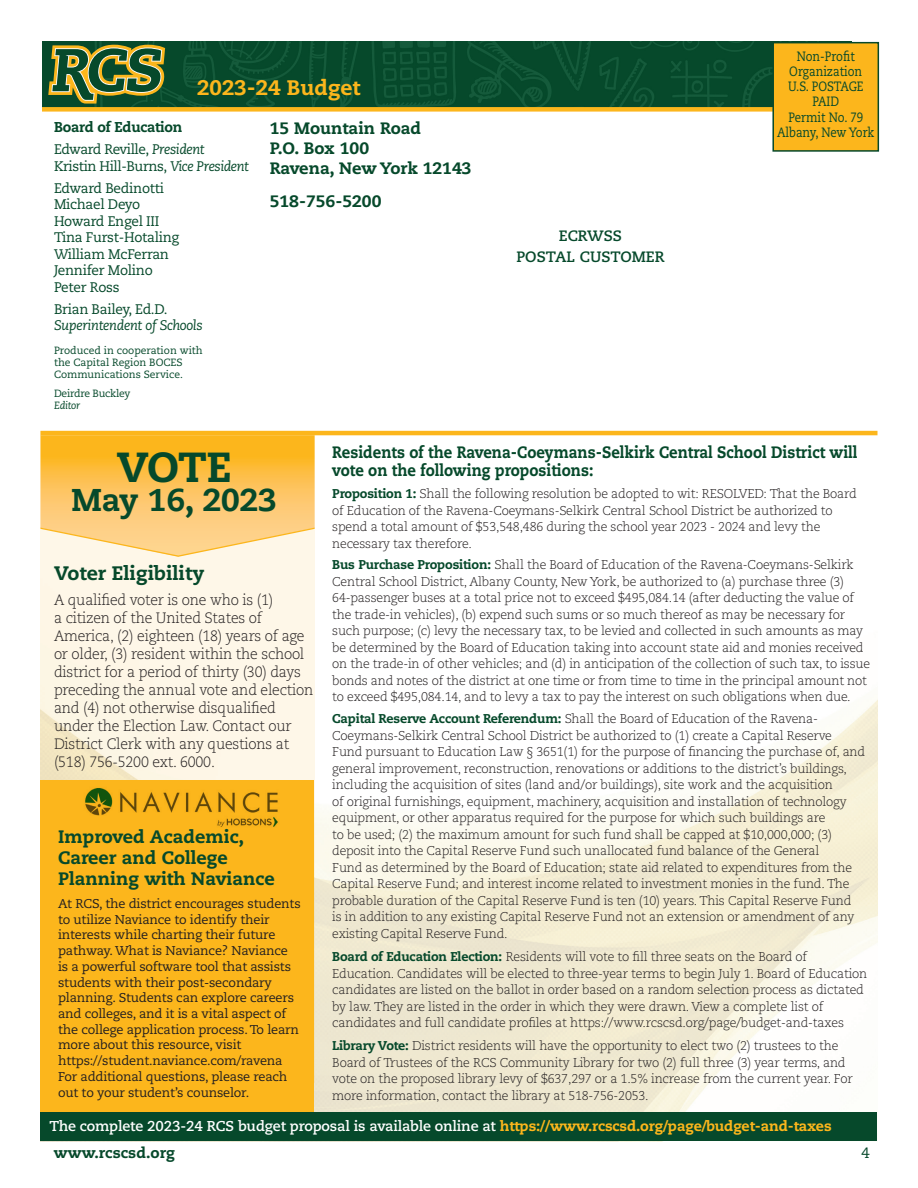
<style>
.page{position:relative;width:918px;height:1188px;background:#fff}
.page>*{position:absolute;margin:0;border:0;box-sizing:border-box;transform-origin:0 0}
.t1{font:800 42px "Caecilia LT Std";color:#06492b}
.t2{font:800 31.5px "Caecilia LT Std";color:#06492b}
.t3{font:800 21px "Caecilia LT Std";color:#fcb61c}
.t4{font:800 19.5px "Caecilia LT Std";color:#06492b}
.t5{font:800 18px/21px "Caecilia LT Std";color:#06492b}
.t6{font:800 16.5px/18px "Caecilia LT Std";color:#06492b;scale:.9 1}
.t7{font:800 16.5px/19.8px "Caecilia LT Std";color:#06492b}
.t8{font:300 15px/18px "Caecilia LT Std";letter-spacing:-.015em;color:#231f20;scale:.95 1}
.t9{font:700 15px/21px "Caecilia LT Std";color:#06492b;text-align:center}
.t10{font:800 15px "Caecilia LT Std";color:#06492b}
.t11{font:15px "Caecilia LT Std";color:#06492b}
.t12{font:700 14.25px "Caecilia LT Std";letter-spacing:-.01em;color:#fff}
.t13{font:800 14.25px "Caecilia LT Std";letter-spacing:-.015em;color:#06492b}
.t14{font:13.8px/16.5px "Caecilia LT Std";letter-spacing:-.02em;color:#06492b}
.t15{font:italic 13.8px "Caecilia LT Std";letter-spacing:-.02em;color:#06492b}
.t16{font:13.5px/15.3px "Caecilia LT Std";color:#06492b;text-align:center;scale:.85 1}
.t17{font:300 12.75px/16.5px "Caecilia LT Std";letter-spacing:-.015em;color:#231f20}
.t18{font:12.75px/15.8px "Caecilia LT Std";letter-spacing:-.015em;color:#231f20}
.t19{font:10.5px/12px "Caecilia LT Std";color:#06492b}
.t20{font:10.5px "Caecilia LT Std";letter-spacing:-.02em;color:#06492b}
.t21{font:italic 10.5px "Caecilia LT Std";letter-spacing:-.02em;color:#06492b}
.s1{font-style:italic}
.s2{font-weight:800;color:#06492b}
.s3{font-weight:800;color:#fcb61c}
</style>
<div class="page">
<img style="left:42px;top:42px;width:730px;height:65px">
<svg style="left:48px;top:45px;width:117px;height:59px;background:#5d763a"></svg>
<div style="left:42px;top:107px;width:810px;height:5px;background:#fcb61c"></div>
<hr style="left:40px;top:431px;width:838px;height:4px;background:#fcb61c">
<div style="left:773px;top:43px;width:105px;height:108px;background:#fcb61c"></div>
<div style="left:772px;top:42px;width:107px;height:110px;border:2px solid #06492b"></div>
<svg style="left:40px;top:431px;width:275px;height:652px;background:#fcf4e1"></svg>
<svg style="left:40px;top:435px;width:275px;height:122px;background:#fdc966"></svg>
<div style="left:40px;top:780px;width:274px;height:332px;background:#fcb61c"></div>
<div style="left:40px;top:1112px;width:838px;height:29px;background:#06492b"></div>
<img style="left:85px;top:788px;width:193px;height:39px">
<p class="t16" style="left:788px;top:48px;width:90px">Non-Profit<br>Organization<br>U.S. POSTAGE<br>PAID<br>Permit No. 79</p>
<h3 class="t3" style="left:197px;top:74px;width:165px">2023-24 Budget</h3>
<p class="t13" style="left:54px;top:118px;width:130px">Board of Education</p>
<p class="t14" style="left:54px;top:141px;width:197px">Edward Reville, <span class="s1">President<br></span>Kristin Hill-Burns, <span class="s1">Vice President</span></p>
<p class="t14" style="left:54px;top:180px;width:127px">Edward Bedinotti<br>Michael Deyo<br>Howard Engel III<br>Tina Furst-Hotaling<br>William McFerran<br>Jennifer Molino<br>Peter Ross</p>
<p class="t14" style="left:54px;top:301px;width:115px">Brian Bailey, Ed.D.</p>
<p class="t15" style="left:54px;top:318px;width:150px">Superintendent of Schools</p>
<p class="t19" style="left:54px;top:345px;width:150px">Produced in cooperation with the Capital Region BOCES<br>Communications Service.</p>
<p class="t20" style="left:54px;top:387px;width:78px">Deirdre Buckley</p>
<p class="t21" style="left:54px;top:400px;width:28px">Editor</p>
<p class="t7" style="left:270px;top:119px;width:153px">15 Mountain Road</p>
<p class="t16" style="left:777px;top:125px;width:116px">Albany, New York</p>
<p class="t7" style="left:270px;top:138px;width:203px">P.O. Box 100<br>Ravena, New York 12143</p>
<p class="t7" style="left:270px;top:191px;width:113px">518-756-5200</p>
<p class="t9" style="left:516px;top:225px;width:150px">ECRWSS<br>POSTAL CUSTOMER</p>
<p class="t6" style="left:332px;top:443px;width:585px">Residents of the Ravena-Coeymans-Selkirk Central School District will vote on the following propositions:</p>
<p class="t17" style="left:332px;top:486px;width:526px"><span class="s2">Proposition 1:</span> Shall the following resolution be adopted to wit: RESOLVED: That the Board of Education of the Ravena-Coeymans-Selkirk Central School District be authorized to spend a total amount of $53,548,486 during the school year 2023 - 2024 and levy the necessary tax therefore.</p>
<p class="t17" style="left:332px;top:557px;width:539px"><span class="s2">Bus Purchase Proposition:</span> Shall the Board of Education of the Ravena-Coeymans-Selkirk Central School District, Albany County, New York, be authorized to (a) purchase three (3)<br>64-passenger buses at a total price not to exceed $495,084.14 (after deducting the value of the trade-in vehicles), (b) expend such sums or so much thereof as may be necessary for such purpose; (c) levy the necessary tax, to be levied and collected in such amounts as may be determined by the Board of Education taking into account state aid and monies received on the trade-in of other vehicles; and (d) in anticipation of the collection of such tax, to issue bonds and notes of the district at one time or from time to time in the principal amount not to exceed $495,084.14, and to levy a tax to pay the interest on such obligations when due.</p>
<p class="t17" style="left:332px;top:711px;width:534px"><span class="s2">Capital Reserve Account Referendum:</span> Shall the Board of Education of the Ravena-Coeymans-Selkirk Central School District be authorized to (1) create a Capital Reserve Fund pursuant to Education Law § 3651(1) for the purpose of financing the purchase of, and general improvement, reconstruction, renovations or additions to the district’s buildings, including the acquisition of sites (land and/or buildings), site work and the acquisition<br>of original furnishings, equipment, machinery, acquisition and installation of technology equipment, or other apparatus required for the purpose for which such buildings are<br>to be used; (2) the maximum amount for such fund shall be capped at $10,000,000; (3) deposit into the Capital Reserve Fund such unallocated fund balance of the General<br>Fund as determined by the Board of Education; state aid related to expenditures from the Capital Reserve Fund; and interest income related to investment monies in the fund. The probable duration of the Capital Reserve Fund is ten (10) years. This Capital Reserve Fund<br>is in addition to any existing Capital Reserve Fund not an extension or amendment of any existing Capital Reserve Fund.</p>
<p class="t17" style="left:332px;top:949px;width:537px"><span class="s2">Board of Education Election:</span> Residents will vote to fill three seats on the Board of Education. Candidates will be elected to three-year terms to begin July 1. Board of Education candidates are listed on the ballot in order based on a random selection process as dictated by law. They are listed in the order in which they were drawn. View a complete list of candidates and full candidate profiles at https://www.rcscsd.org/page/budget-and-taxes</p>
<p class="t17" style="left:332px;top:1038px;width:522px"><span class="s2">Library Vote:</span> District residents will have the opportunity to elect two (2) trustees to the Board of Trustees of the RCS Community Library for two (2) full three (3) year terms, and vote on the proposed library levy of $637,297 or a 1.5% increase from the current year. For more information, contact the library at 518-756-2053.</p>
<h1 class="t1" style="left:117px;top:442px;width:116px">VOTE</h1>
<h2 class="t2" style="left:71px;top:480px;width:207px">May 16, 2023</h2>
<h3 class="t4" style="left:54px;top:562px;width:152px">Voter Eligibility</h3>
<p class="t8" style="left:54px;top:591px;width:275px">A qualified voter is one who is (1)<br>a citizen of the United States of America, (2) eighteen (18) years of age or older, (3) resident within the school district for a period of thirty (30) days preceding the annual vote and election and (4) not otherwise disqualified under the Election Law. Contact our District Clerk with any questions at (518) 756-5200 ext. 6000.</p>
<h3 class="t5" style="left:58px;top:827px;width:218px">Improved Academic,<br>Career and College<br>Planning with Naviance</h3>
<p class="t18" style="left:58px;top:896px;width:244px">At RCS, the district encourages students to utilize Naviance to identify their interests while charting their future pathway. What is Naviance? Naviance is a powerful software tool that assists students with their post-secondary planning. Students can explore careers and colleges, and it is a vital aspect of the college application process. To learn more about this resource, visit https://student.naviance.com/ravena For additional questions, please reach out to your student’s counselor.</p>
<p class="t12" style="left:49px;top:1118px;width:784px">The complete 2023-24 RCS budget proposal is available online at <span class="s3">https://www.rcscsd.org/page/budget-and-taxes</span></p>
<p class="t10" style="left:54px;top:1144px;width:123px">www.rcscsd.org</p>
<p class="t11" style="left:861px;top:1144px;width:10px">4</p>
</div>
